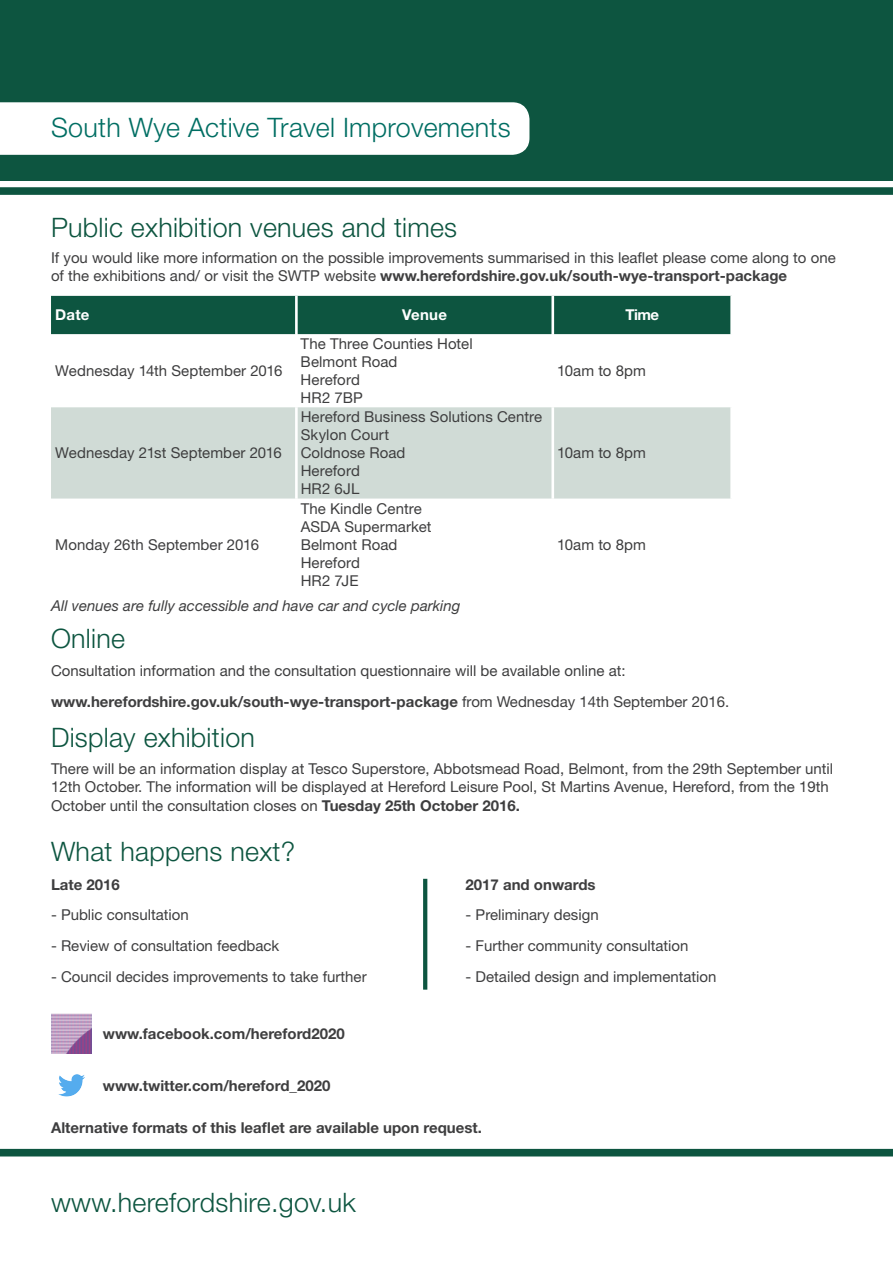
<style>
.page{position:relative;width:893px;height:1263px;background:#fff}
.page>*{position:absolute;margin:0;border:0;box-sizing:border-box;transform-origin:0 0}
.t1{font:300 26.85px "Helvetica Neue LT Std";letter-spacing:.01em;color:#0d5540}
.t2{font:300 26.85px "Helvetica Neue LT Std";letter-spacing:.01em;color:#006e63}
.Body_Copy{font:15px/18px "Helvetica Neue LT Std";color:#3e3e3f}
.t3{font:700 15px "Helvetica Neue LT Std";color:#3e3e3f}
.t4{font:italic 15px "Helvetica Neue LT Std";color:#3e3e3f}
.Body_Headings{font:700 15px "Helvetica Neue LT Std";letter-spacing:.01em;color:#fff}
.s1{font-weight:700}
.s2{font-weight:400}
</style>
<div class="page">
<div style="left:0;top:1149px;width:893px;height:7px;background:#0d5540"></div>
<div style="left:0;top:0;width:893px;height:181px;background:#0d5540"></div>
<div style="left:0;top:102px;width:529px;height:53px;background:#fff"></div>
<div style="left:0;top:187px;width:893px;height:8px;background:#0d5540"></div>
<svg style="left:423px;top:879px;width:4px;height:111px"></svg>
<img style="left:51px;top:1013px;width:40px;height:40px">
<img style="left:58px;top:1074px;width:27px;height:23px">
<div style="left:51px;top:296px;width:679px;height:38px;background:#0d5540"></div>
<div style="left:51px;top:407px;width:679px;height:91px;background:#d0dbd6"></div>
<hr style="left:551px;top:296px;width:3px;height:38px;background:#fff">
<hr style="left:551px;top:407px;width:3px;height:91px;background:#fff">
<hr style="left:295px;top:296px;width:3px;height:38px;background:#fff">
<hr style="left:295px;top:407px;width:3px;height:91px;background:#fff">
<p class="t2" style="left:51px;top:111px;width:461px">South Wye Active Travel Improvements</p>
<p class="t1" style="left:51px;top:211px;width:408px">Public exhibition venues and times</p>
<p class="Body_Copy" style="left:51px;top:248px;width:786px">If you would like more information on the possible improvements summarised in this leaflet please come along to one of the exhibitions and/ or visit the SWTP website <span class="s1">www.herefordshire.gov.uk/south-wye-transport-package</span></p>
<p class="Body_Headings" style="left:55px;top:306px;width:36px">Date</p>
<p class="Body_Headings" style="left:402px;top:306px;width:46px">Venue</p>
<p class="Body_Headings" style="left:625px;top:306px;width:35px">Time</p>
<p class="Body_Copy" style="left:55px;top:361px;width:229px">Wednesday 14th September 2016</p>
<p class="Body_Copy" style="left:55px;top:444px;width:228px">Wednesday 21st September 2016</p>
<p class="Body_Copy" style="left:55px;top:535px;width:205px">Monday 26th September 2016</p>
<p class="Body_Copy" style="left:301px;top:335px;width:174px">The Three Counties Hotel</p>
<p class="Body_Copy" style="left:301px;top:352px;width:98px">Belmont Road</p>
<p class="Body_Copy" style="left:301px;top:370px;width:61px">Hereford</p>
<p class="Body_Copy" style="left:301px;top:388px;width:64px">HR2 7BP</p>
<p class="Body_Copy" style="left:301px;top:408px;width:243px">Hereford Business Solutions Centre</p>
<p class="Body_Copy" style="left:301px;top:426px;width:90px">Skylon Court</p>
<p class="Body_Copy" style="left:301px;top:444px;width:106px">Coldnose Road</p>
<p class="Body_Copy" style="left:301px;top:462px;width:61px">Hereford</p>
<p class="Body_Copy" style="left:301px;top:480px;width:60px">HR2 6JL</p>
<p class="Body_Copy" style="left:301px;top:499px;width:123px">The Kindle Centre</p>
<p class="Body_Copy" style="left:301px;top:517px;width:132px">ASDA Supermarket</p>
<p class="Body_Copy" style="left:301px;top:535px;width:98px">Belmont Road</p>
<p class="Body_Copy" style="left:301px;top:553px;width:61px">Hereford</p>
<p class="Body_Copy" style="left:301px;top:571px;width:59px">HR2 7JE</p>
<p class="t4" style="left:51px;top:596px;width:411px">All venues are fully accessible and have car and cycle parking</p>
<p class="t1" style="left:51px;top:622px;width:75px">Online</p>
<p class="Body_Copy" style="left:557px;top:361px;width:90px">10am to 8pm</p>
<p class="Body_Copy" style="left:557px;top:444px;width:90px">10am to 8pm</p>
<p class="Body_Copy" style="left:557px;top:535px;width:90px">10am to 8pm</p>
<p class="Body_Copy" style="left:51px;top:661px;width:576px">Consultation information and the consultation questionnaire will be available online at:</p>
<p class="t3" style="left:51px;top:692px;width:680px">www.herefordshire.gov.uk/south-wye-transport-package <span class="s2">from Wednesday 14th September 2016.</span></p>
<p class="t1" style="left:51px;top:721px;width:205px">Display exhibition</p>
<p class="Body_Copy" style="left:51px;top:760px;width:784px">There will be an information display at Tesco Superstore, Abbotsmead Road, Belmont, from the 29th September until<br>12th October. The information will be displayed at Hereford Leisure Pool, St Martins Avenue, Hereford, from the 19th<br>October until the consultation closes on <span class="s1">Tuesday 25th October 2016.</span></p>
<p class="t1" style="left:51px;top:835px;width:246px">What happens next?</p>
<p class="t3" style="left:51px;top:875px;width:70px">Late 2016</p>
<p class="Body_Copy" style="left:51px;top:906px;width:139px">- Public consultation</p>
<p class="Body_Copy" style="left:51px;top:936px;width:230px">- Review of consultation feedback</p>
<p class="Body_Copy" style="left:51px;top:967px;width:317px">- Council decides improvements to take further</p>
<p class="t3" style="left:103px;top:1024px;width:243px">www.facebook.com/hereford2020</p>
<p class="t3" style="left:466px;top:875px;width:132px">2017 and onwards</p>
<p class="Body_Copy" style="left:466px;top:906px;width:135px">- Preliminary design</p>
<p class="Body_Copy" style="left:466px;top:936px;width:224px">- Further community consultation</p>
<p class="Body_Copy" style="left:466px;top:967px;width:252px">- Detailed design and implementation</p>
<p class="t3" style="left:103px;top:1076px;width:229px">www.twitter.com/hereford_2020</p>
<p class="t3" style="left:51px;top:1118px;width:432px">Alternative formats of this leaflet are available upon request.</p>
<p class="t1" style="left:51px;top:1186px;width:306px">www.herefordshire.gov.uk</p>
</div>
